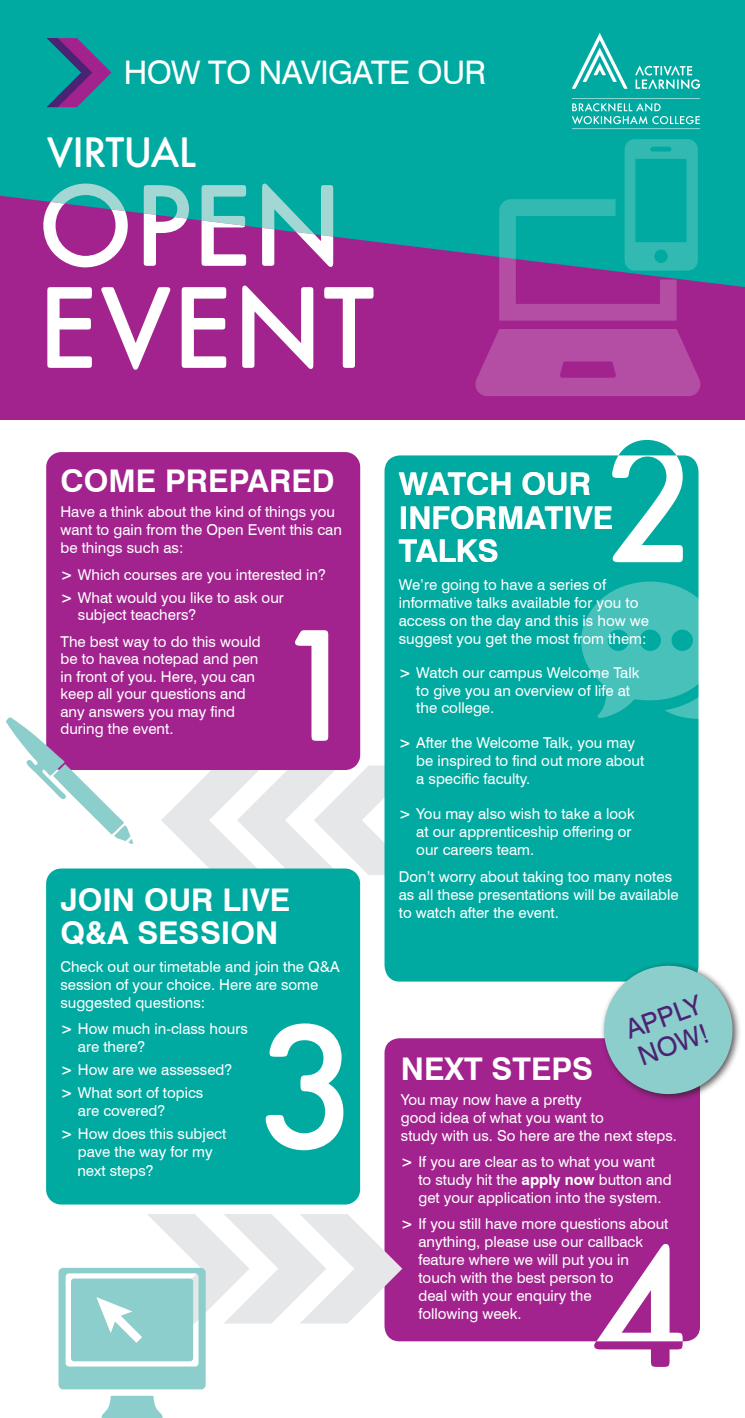
<style>
.page{position:relative;width:745px;height:1418px;background:#fff}
.page>*{position:absolute;margin:0;border:0;box-sizing:border-box;transform-origin:0 0}
.t1{font:184px "Futura T Medi Ro 1";color:#fff}
.t2{font:165.75px "Futura T Medi Ro 1";color:#fff}
.t3{font:121px/102px "Futura T Medi Ro 1";color:#fff}
.t4{font:44.5px "Futura T Medi Ro 1";letter-spacing:-.02em;color:#fff}
.t5{font:32.5px "Swiss 721 BT";letter-spacing:-.02em;color:#fff}
.t6{font:700 31.25px/33.8px "Swiss 721 BT";color:#fff}
.t7{font:26.88px/29.1px "Swiss 721 BT";color:#4b2374}
.t8{font:15px/18px "Swiss 721 BT";color:#fff}
.s1{font-weight:700}
</style>
<div class="page">
<div style="left:0;top:0;width:744px;height:436px;background:#00aaa0"></div>
<svg style="left:0;top:196px;width:744px;height:224px;background:#8b3590"></svg>
<svg style="left:47px;top:38px;width:64px;height:69px"></svg>
<svg style="left:474px;top:329px;width:227px;height:67px;background:#b147a0"></svg>
<svg style="left:499px;top:139px;width:227px;height:181px"></svg>
<svg style="left:572px;top:33px;width:55px;height:56px"></svg>
<svg style="left:635px;top:66px;width:64px;height:23px"></svg>
<svg style="left:572px;top:103px;width:127px;height:21px"></svg>
<hr style="left:571px;top:98px;width:128px;height:1px;background:#fff">
<hr style="left:571px;top:128px;width:128px;height:1px;background:#fff">
<div style="left:0;top:420px;width:744px;height:160px;background:#fff"></div>
<svg style="left:161px;top:765px;width:223px;height:110px"></svg>
<svg style="left:384px;top:1038px;width:315px;height:328px;background:#ab3a99"></svg>
<div style="left:384px;top:440px;width:314px;height:541px;background:#00aaa0"></div>
<svg style="left:581px;top:581px;width:118px;height:152px;background:#2db8b0"></svg>
<svg style="left:595px;top:957px;width:145px;height:145px;background:#94bcc5"></svg>
<div style="left:46px;top:868px;width:314px;height:336px;background:#00aaa0;border-radius:15px"></div>
<div style="left:46px;top:452px;width:314px;height:318px;background:#a2238e;border-radius:15px"></div>
<svg style="left:6px;top:717px;width:127px;height:127px"></svg>
<svg style="left:58px;top:1213px;width:344px;height:204px"></svg>
<p class="t5" style="left:124px;top:53px;width:363px">HOW TO NAVIGATE OUR</p>
<p class="t4" style="left:47px;top:126px;width:151px">VIRTUAL</p>
<p class="t3" style="left:38px;top:174px;width:338px">OPEN<br>EVENT</p>
<p class="t6" style="left:60px;top:463px;width:275px">COME PREPARED</p>
<p class="t8" style="left:60px;top:502px;width:276px">Have a think about the kind of things you</p>
<p class="t8" style="left:60px;top:520px;width:283px">want to gain from the Open Event this can be things such as:</p>
<p class="t8" style="left:60px;top:565px;width:267px"><span class="s1">&gt;</span> Which courses are you interested in?</p>
<p class="t8" style="left:78px;top:588px;width:207px;line-height:17.5px;text-indent:-18px"><span class="s1">&gt;</span> What would you like to ask our subject teachers?</p>
<p class="t8" style="left:60px;top:632px;width:201px;line-height:17.5px">The best way to do this would be to havea notepad and pen in front of you. Here, you can keep all your questions and any answers you may find during the event.</p>
<p class="t2" style="left:287px;top:589px;width:62px">1</p>
<p class="t6" style="left:60px;top:882px;width:231px">JOIN OUR LIVE<br>Q&amp;A SESSION</p>
<p class="t8" style="left:60px;top:957px;width:280px">Check out our timetable and join the Q&amp;A session of your choice. Here are some suggested questions:</p>
<p class="t8" style="left:78px;top:1019px;width:171px;text-indent:-18px"><span class="s1">&gt;</span> How much in-class hours are there?</p>
<p class="t8" style="left:60px;top:1060px;width:173px"><span class="s1">&gt;</span> How are we assessed?</p>
<p class="t8" style="left:78px;top:1083px;width:127px;text-indent:-18px"><span class="s1">&gt;</span> What sort of topics are covered?</p>
<p class="t8" style="left:77px;top:1124px;width:150px;text-indent:-17px"><span class="s1">&gt;</span> How does this subject pave the way for my next steps?</p>
<p class="t1" style="left:259px;top:979px;width:102px">3</p>
<p class="t6" style="left:398px;top:466px;width:216px">WATCH OUR<br>INFORMATIVE<br>TALKS</p>
<p class="t8" style="left:398px;top:576px;width:251px">We’re going to have a series of informative talks available for you to access on the day and this is how we suggest you get the most from them:</p>
<p class="t8" style="left:416px;top:664px;width:224px;line-height:17.5px;text-indent:-18px"><span class="s1">&gt;</span> Watch our campus Welcome Talk to give you an overview of life at the college.</p>
<p class="t8" style="left:416px;top:734px;width:229px;text-indent:-18px"><span class="s1">&gt;</span> After the Welcome Talk, you may be inspired to find out more about a specific faculty.</p>
<p class="t8" style="left:416px;top:805px;width:220px;text-indent:-18px"><span class="s1">&gt;</span> You may also wish to take a look at our apprenticeship offering or our careers team.</p>
<p class="t8" style="left:398px;top:867px;width:281px">Don’t worry about taking too many notes as all these presentations will be available to watch after the event.</p>
<p class="t7" style="left:621px;top:1016px;width:80px;rotate:-20deg">APPLY<br>NOW!</p>
<p class="t6" style="left:400px;top:1052px;width:194px">NEXT STEPS</p>
<p class="t8" style="left:400px;top:1090px;width:277px">You may now have a pretty<br>good idea of what you want to<br>study with us. So here are the next steps.</p>
<p class="t8" style="left:418px;top:1152px;width:254px;text-indent:-18px"><span class="s1">&gt;</span> If you are clear as to what you want to study hit the <span class="s1">apply now</span> button and get your application into the system.</p>
<p class="t8" style="left:418px;top:1214px;width:251px;text-indent:-18px"><span class="s1">&gt;</span> If you still have more questions about anything, please use our callback feature where we will put you in touch with the best person to<br>deal with your enquiry the<br>following week.</p>
</div>
